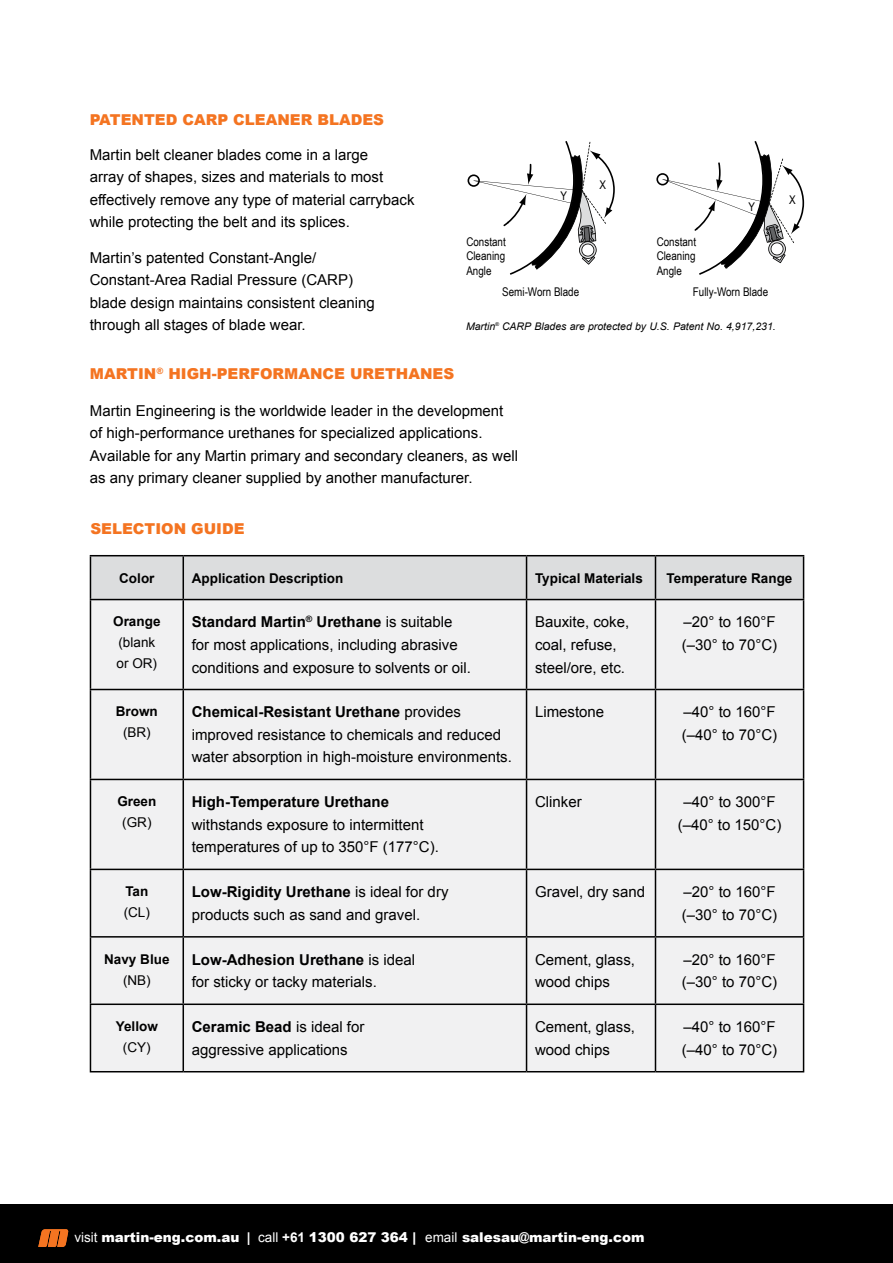
<style>
.page{position:relative;width:893px;height:1263px;background:#fff}
.page>*{position:absolute;margin:0;border:0;box-sizing:border-box;transform-origin:0 0}
.t1{font:15px/22.5px "Arial";color:#000}
.t2{font:900 15px "Arial";color:#f47421}
.t3{font:700 15px "Arial";color:#000}
.t4{font:700 13.5px "Arial";color:#000}
.t5{font:900 13.5px "Arial";color:#fff}
.t6{font:13.5px/21px "Arial";color:#000}
.t7{font:12px/14.4px "Arial Narrow";color:#000;text-align:justify}
.t8{font:italic 10.5px "Arial";color:#000}
.s1{font-weight:700}
.s2{font-weight:400}
</style>
<div class="page">
<div style="left:0;top:1204px;width:893px;height:59px;background:#000"></div>
<svg style="left:656px;top:141px;width:148px;height:134px"></svg>
<svg style="left:468px;top:141px;width:147px;height:134px"></svg>
<div style="left:91px;top:556px;width:712px;height:43px;background:#dcddde"></div>
<div style="left:91px;top:600px;width:712px;height:471px;background:#f1f1f2"></div>
<hr style="left:90px;top:555px;width:93px;height:1px;background:#000">
<hr style="left:90px;top:556px;width:1px;height:43px;background:#000">
<hr style="left:183px;top:555px;width:344px;height:1px;background:#000">
<hr style="left:183px;top:556px;width:1px;height:43px;background:#000">
<hr style="left:526px;top:555px;width:129px;height:1px;background:#000">
<hr style="left:526px;top:556px;width:1px;height:43px;background:#000">
<hr style="left:655px;top:555px;width:149px;height:1px;background:#000">
<hr style="left:655px;top:556px;width:1px;height:43px;background:#000">
<hr style="left:803px;top:556px;width:1px;height:43px;background:#000">
<hr style="left:90px;top:599px;width:93px;height:1px;background:#000">
<hr style="left:90px;top:600px;width:1px;height:89px;background:#000">
<hr style="left:183px;top:599px;width:344px;height:1px;background:#000">
<hr style="left:183px;top:600px;width:1px;height:89px;background:#000">
<hr style="left:526px;top:599px;width:129px;height:1px;background:#000">
<hr style="left:526px;top:600px;width:1px;height:89px;background:#000">
<hr style="left:655px;top:599px;width:149px;height:1px;background:#000">
<hr style="left:655px;top:600px;width:1px;height:89px;background:#000">
<hr style="left:803px;top:600px;width:1px;height:89px;background:#000">
<hr style="left:90px;top:689px;width:93px;height:1px;background:#000">
<hr style="left:90px;top:690px;width:1px;height:89px;background:#000">
<hr style="left:183px;top:689px;width:344px;height:1px;background:#000">
<hr style="left:183px;top:690px;width:1px;height:89px;background:#000">
<hr style="left:526px;top:689px;width:129px;height:1px;background:#000">
<hr style="left:526px;top:690px;width:1px;height:89px;background:#000">
<hr style="left:655px;top:689px;width:149px;height:1px;background:#000">
<hr style="left:655px;top:690px;width:1px;height:89px;background:#000">
<hr style="left:803px;top:690px;width:1px;height:89px;background:#000">
<hr style="left:90px;top:779px;width:93px;height:1px;background:#000">
<hr style="left:90px;top:780px;width:1px;height:89px;background:#000">
<hr style="left:183px;top:779px;width:344px;height:1px;background:#000">
<hr style="left:183px;top:780px;width:1px;height:89px;background:#000">
<hr style="left:526px;top:779px;width:129px;height:1px;background:#000">
<hr style="left:526px;top:780px;width:1px;height:89px;background:#000">
<hr style="left:655px;top:779px;width:149px;height:1px;background:#000">
<hr style="left:655px;top:780px;width:1px;height:89px;background:#000">
<hr style="left:803px;top:780px;width:1px;height:89px;background:#000">
<hr style="left:90px;top:869px;width:93px;height:1px;background:#000">
<hr style="left:90px;top:870px;width:1px;height:66px;background:#000">
<hr style="left:183px;top:869px;width:344px;height:1px;background:#000">
<hr style="left:183px;top:870px;width:1px;height:66px;background:#000">
<hr style="left:526px;top:869px;width:129px;height:1px;background:#000">
<hr style="left:526px;top:870px;width:1px;height:66px;background:#000">
<hr style="left:655px;top:869px;width:149px;height:1px;background:#000">
<hr style="left:655px;top:870px;width:1px;height:66px;background:#000">
<hr style="left:803px;top:870px;width:1px;height:66px;background:#000">
<hr style="left:90px;top:936px;width:93px;height:1px;background:#000">
<hr style="left:90px;top:937px;width:1px;height:66px;background:#000">
<hr style="left:183px;top:936px;width:344px;height:1px;background:#000">
<hr style="left:183px;top:937px;width:1px;height:66px;background:#000">
<hr style="left:526px;top:936px;width:129px;height:1px;background:#000">
<hr style="left:526px;top:937px;width:1px;height:66px;background:#000">
<hr style="left:655px;top:936px;width:149px;height:1px;background:#000">
<hr style="left:655px;top:937px;width:1px;height:66px;background:#000">
<hr style="left:803px;top:937px;width:1px;height:66px;background:#000">
<hr style="left:90px;top:1003px;width:93px;height:2px;background:#000">
<hr style="left:90px;top:1005px;width:1px;height:66px;background:#000">
<hr style="left:183px;top:1003px;width:344px;height:2px;background:#000">
<hr style="left:183px;top:1005px;width:1px;height:66px;background:#000">
<hr style="left:526px;top:1003px;width:129px;height:2px;background:#000">
<hr style="left:526px;top:1005px;width:1px;height:66px;background:#000">
<hr style="left:655px;top:1003px;width:149px;height:2px;background:#000">
<hr style="left:655px;top:1005px;width:1px;height:66px;background:#000">
<hr style="left:803px;top:1005px;width:1px;height:66px;background:#000">
<hr style="left:90px;top:1071px;width:93px;height:1px;background:#000">
<hr style="left:183px;top:1071px;width:344px;height:1px;background:#000">
<hr style="left:526px;top:1071px;width:129px;height:1px;background:#000">
<hr style="left:655px;top:1071px;width:149px;height:1px;background:#000">
<svg style="left:38px;top:1229px;width:30px;height:18px"></svg>
<p class="t2" style="left:90px;top:108px;width:296px">PATENTED CARP CLEANER BLADES</p>
<p class="t1" style="left:90px;top:144px;width:326px">Martin belt cleaner blades come in a large<br>array of shapes, sizes and materials to most effectively remove any type of material carryback while protecting the belt and its splices.</p>
<p class="t1" style="left:90px;top:246px;width:287px">Martin’s patented Constant-Angle/ Constant-Area Radial Pressure (CARP) blade design maintains consistent cleaning through all stages of blade wear.</p>
<p class="t7" style="left:466px;top:234px;width:41px">Constant Cleaning Angle</p>
<p class="t7" style="left:561px;top:188px;width:8px">Y</p>
<p class="t7" style="left:502px;top:284px;width:78px">Semi-Worn Blade</p>
<p class="t7" style="left:599px;top:177px;width:8px">X</p>
<p class="t7" style="left:748px;top:199px;width:8px">Y</p>
<p class="t7" style="left:657px;top:234px;width:41px">Constant Cleaning Angle</p>
<p class="t7" style="left:693px;top:284px;width:77px">Fully-Worn Blade</p>
<p class="t8" style="left:466px;top:319px;width:311px">Martin<sup>®</sup> CARP Blades are protected by U.S. Patent No. 4,917,231.</p>
<p class="t2" style="left:90px;top:363px;width:366px">MARTIN<sup>®</sup> HIGH-PERFORMANCE URETHANES</p>
<p class="t1" style="left:90px;top:399px;width:430px">Martin Engineering is the worldwide leader in the development of high-performance urethanes for specialized applications.<br>Available for any Martin primary and secondary cleaners, as well as any primary cleaner supplied by another manufacturer.</p>
<p class="t7" style="left:789px;top:192px;width:8px">X</p>
<p class="t2" style="left:90px;top:518px;width:156px">SELECTION GUIDE</p>
<p class="t4" style="left:119px;top:569px;width:37px">Color</p>
<p class="t4" style="left:192px;top:569px;width:153px">Application Description</p>
<p class="t4" style="left:535px;top:569px;width:109px">Typical Materials</p>
<p class="t4" style="left:667px;top:569px;width:127px">Temperature Range</p>
<p class="t4" style="left:113px;top:613px;width:49px">Orange</p>
<p class="t6" style="left:117px;top:632px;width:42px">(blank or OR)</p>
<p class="t1" style="left:192px;top:611px;width:281px"><span class="s1">Standard Martin</span><sup>®</sup> <span class="s1">Urethane</span> is suitable for most applications, including abrasive conditions and exposure to solvents or oil.</p>
<p class="t1" style="left:535px;top:611px;width:96px">Bauxite, coke, coal, refuse, steel/ore, etc.</p>
<p class="t1" style="left:682px;top:611px;width:97px">–20° to 160°F (–30° to 70°C)</p>
<p class="t4" style="left:116px;top:703px;width:43px">Brown</p>
<p class="t6" style="left:123px;top:722px;width:29px">(BR)</p>
<p class="t1" style="left:192px;top:701px;width:322px"><span class="s1">Chemical-Resistant Urethane</span> provides improved resistance to chemicals and reduced water absorption in high-moisture environments.</p>
<p class="t1" style="left:535px;top:701px;width:71px">Limestone</p>
<p class="t1" style="left:682px;top:701px;width:97px">–40° to 160°F (–40° to 70°C)</p>
<p class="t4" style="left:117px;top:793px;width:41px">Green</p>
<p class="t6" style="left:122px;top:812px;width:31px">(GR)</p>
<p class="t3" style="left:192px;top:792px;width:199px">High-Temperature Urethane</p>
<p class="t1" style="left:192px;top:813px;width:249px">withstands exposure to intermittent temperatures of up to 350°F (177°C).</p>
<p class="t1" style="left:535px;top:791px;width:48px">Clinker</p>
<p class="t1" style="left:678px;top:791px;width:105px;text-align:center">–40° to 300°F (–40° to 150°C)</p>
<p class="t4" style="left:125px;top:882px;width:25px">Tan</p>
<p class="t6" style="left:124px;top:902px;width:28px">(CL)</p>
<p class="t1" style="left:192px;top:881px;width:258px"><span class="s1">Low-Rigidity Urethane</span> is ideal for dry products such as sand and gravel.</p>
<p class="t1" style="left:535px;top:881px;width:112px">Gravel, dry sand</p>
<p class="t1" style="left:682px;top:881px;width:97px">–20° to 160°F (–30° to 70°C)</p>
<p class="t4" style="left:104px;top:950px;width:67px">Navy Blue</p>
<p class="t6" style="left:123px;top:969px;width:29px">(NB)</p>
<p class="t1" style="left:192px;top:948px;width:225px"><span class="s1">Low-Adhesion Urethane</span> is ideal for sticky or tacky materials.</p>
<p class="t1" style="left:535px;top:948px;width:102px">Cement, glass, wood chips</p>
<p class="t1" style="left:682px;top:948px;width:97px">–20° to 160°F (–30° to 70°C)</p>
<p class="t4" style="left:116px;top:1017px;width:44px">Yellow</p>
<p class="t6" style="left:123px;top:1037px;width:29px">(CY)</p>
<p class="t1" style="left:192px;top:1016px;width:174px"><span class="s1">Ceramic Bead</span> is ideal for aggressive applications</p>
<p class="t1" style="left:535px;top:1016px;width:102px">Cement, glass, wood chips</p>
<p class="t1" style="left:682px;top:1016px;width:97px">–40° to 160°F (–40° to 70°C)</p>
<p class="t5" style="left:74px;top:1227px;width:572px"><span class="s2">visit</span> martin-eng.com.au <span class="s1">|</span> <span class="s2">call</span> <span class="s1">+61</span> 1300 627 364 | <span class="s2">email</span> salesau@martin-eng.com</p>
</div>
